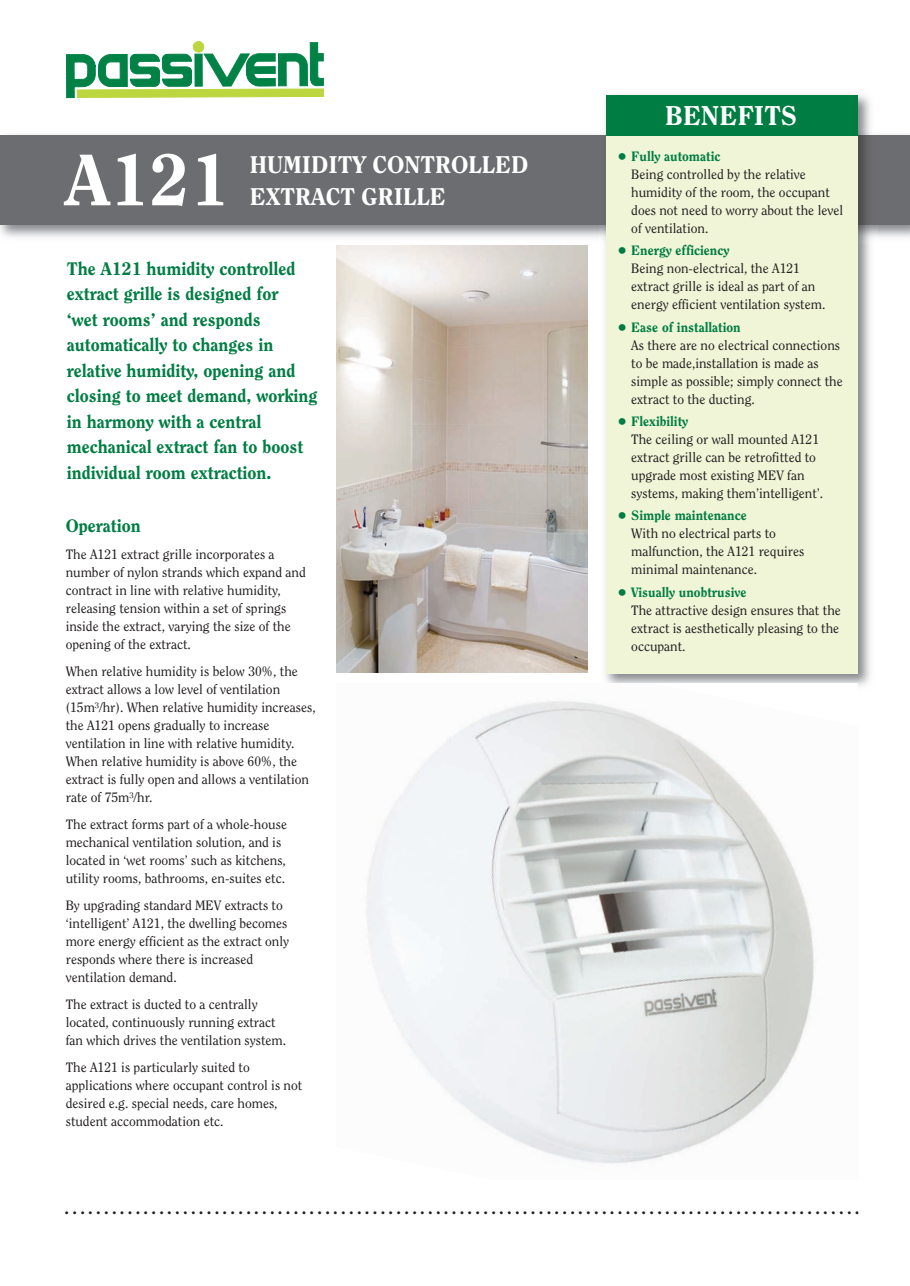
<style>
.page{position:relative;width:910px;height:1286px;background:#fff}
.page>*{position:absolute;margin:0;border:0;box-sizing:border-box;transform-origin:0 0}
.t1{font:800 72.3px "Clearface";color:#fff}
.t2{font:800 27px "Clearface";color:#fff}
.t3{font:800 24px/31.5px "Clearface";color:#fff}
.t4{font:700 21px "Clearface";color:#231f20}
.t5{font:800 18px/25.5px "Clearface";color:#007d43}
.t6{font:13.5px/18px "Clearface";color:#231f20}
.s1{font-family:"Universal Newswith Comm Pi";color:#007d43}
.s2{font-weight:800;color:#007d43}
</style>
<div class="page">
<img style="left:336px;top:245px;width:251px;height:427px">
<div style="left:0;top:135px;width:909px;height:89px;background:#6c6d70"></div>
<img style="left:599px;top:94px;width:277px;height:592px">
<div style="left:606px;top:96px;width:251px;height:577px;background:#f0f5d7"></div>
<div style="left:606px;top:96px;width:252px;height:40px;background:#007d43"></div>
<div style="left:193px;top:41px;width:11px;height:11px;border:1px solid #bcd63f;border-radius:50%"></div>
<svg style="left:66px;top:43px;width:257px;height:55px"></svg>
<img style="left:366px;top:683px;width:492px;height:481px">
<h2 class="t2" style="left:665px;top:104px;width:133px">BENEFITS</h2>
<h3 class="t3" style="left:249px;top:150px;width:280px">HUMIDITY CONTROLLED<br>EXTRACT GRILLE</h3>
<p class="t6" style="left:631px;top:148px;width:213px;text-indent:-13px"><span class="s1">●</span> <span class="s2">Fully automatic<br></span>Being controlled by the relative humidity of the room, the occupant does not need to worry about the level of ventilation.</p>
<p class="t6" style="left:631px;top:242px;width:195px;text-indent:-13px"><span class="s1">●</span> <span class="s2">Energy efficiency<br></span>Being non-electrical, the A121 extract grille is ideal as part of an energy efficient ventilation system.</p>
<p class="t6" style="left:631px;top:319px;width:213px;text-indent:-13px"><span class="s1">●</span> <span class="s2">Ease of installation<br></span>As there are no electrical connections to be made,installation is made as simple as possible; simply connect the extract to the ducting.</p>
<p class="t6" style="left:631px;top:413px;width:193px;text-indent:-13px"><span class="s1">●</span> <span class="s2">Flexibility<br></span>The ceiling or wall mounted A121 extract grille can be retrofitted to upgrade most existing MEV fan systems, making them’intelligent’.</p>
<p class="t6" style="left:631px;top:507px;width:175px;text-indent:-13px"><span class="s1">●</span> <span class="s2">Simple maintenance<br></span>With no electrical parts to malfunction, the A121 requires minimal maintenance.</p>
<p class="t6" style="left:631px;top:583px;width:211px;text-indent:-13px"><span class="s1">●</span> <span class="s2">Visually unobtrusive<br></span>The attractive design ensures that the extract is aesthetically pleasing to the occupant.</p>
<h1 class="t1" style="left:65px;top:150px;width:166px">A121</h1>
<p class="t5" style="left:67px;top:256px;width:252px">The A121 humidity controlled extract grille is designed for<br>‘wet rooms’ and responds automatically to changes in relative humidity, opening and closing to meet demand, working in harmony with a central mechanical extract fan to boost individual room extraction.</p>
<h3 class="t5" style="left:66px;top:513px;width:76px">Operation</h3>
<p class="t6" style="left:66px;top:545px;width:241px">The A121 extract grille incorporates a number of nylon strands which expand and contract in line with relative humidity, releasing tension within a set of springs inside the extract, varying the size of the opening of the extract.</p>
<p class="t6" style="left:66px;top:662px;width:251px">When relative humidity is below 30%, the extract allows a low level of ventilation (15m³/hr). When relative humidity increases, the A121 opens gradually to increase ventilation in line with relative humidity.<br>When relative humidity is above 60%, the extract is fully open and allows a ventilation rate of 75m³/hr.</p>
<p class="t6" style="left:66px;top:815px;width:223px">The extract forms part of a whole-house mechanical ventilation solution, and is located in ‘wet rooms’ such as kitchens, utility rooms, bathrooms, en-suites etc.</p>
<p class="t6" style="left:66px;top:896px;width:225px">By upgrading standard MEV extracts to ‘intelligent’ A121, the dwelling becomes more energy efficient as the extract only responds where there is increased ventilation demand.</p>
<p class="t6" style="left:66px;top:995px;width:222px">The extract is ducted to a centrally located, continuously running extract fan which drives the ventilation system.</p>
<p class="t6" style="left:66px;top:1058px;width:238px">The A121 is particularly suited to applications where occupant control is not desired e.g. special needs, care homes, student accommodation etc.</p>
<h3 class="t4" style="left:64px;top:1198px;width:796px">.....................................................................................................</h3>
</div>
